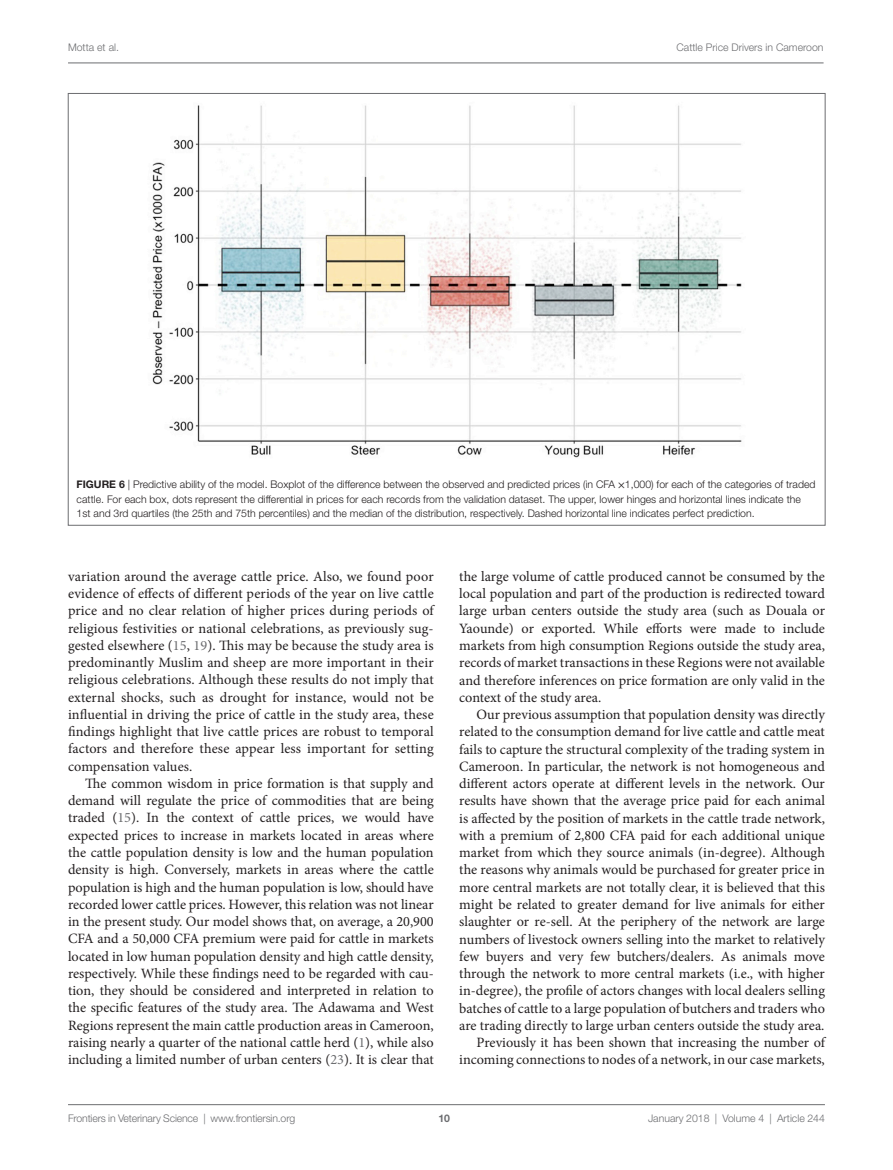
<style>
.page{position:relative;width:893px;height:1170px;background:#fff}
.page>*{position:absolute;margin:0;border:0;box-sizing:border-box;transform-origin:0 0}
.t1{font:14.25px/17.2px "Minion Pro";letter-spacing:-.005em;color:#231f20;text-align:justify}
.t2{font:300 10.5px/14.2px "Helvetica Neue LT Std";color:#231f20}
.t3{font:300 10.5px "Helvetica Neue LT Std";color:#6c6d70}
.t4{font:700 10.5px "Helvetica Neue LT Std";color:#6c6d70}
.s1{font-weight:700}
.s2{font-family:"STIX General";font-weight:400}
.s3{color:#6c6d70}
</style>
<div class="page">
<hr style="left:68px;top:63px;width:756px;height:1px;background:#6c6d70">
<hr style="left:68px;top:1104px;width:757px;height:1px;background:#6c6d70">
<img style="left:152px;top:105px;width:590px;height:353px">
<p class="t3" style="left:68px;top:41px;width:52px">Motta et al.</p>
<p class="t3" style="left:676px;top:41px;width:149px">Cattle Price Drivers in Cameroon</p>
<p class="t2" style="left:77px;top:477px;width:740px"><span class="s1">FIGURE 6</span> | Predictive ability of the model. Boxplot of the difference between the observed and predicted prices (in CFA <span class="s2">×</span>1,000) for each of the categories of traded cattle. For each box, dots represent the differential in prices for each records from the validation dataset. The upper, lower hinges and horizontal lines indicate the<br>1st and 3rd quartiles (the 25th and 75th percentiles) and the median of the distribution, respectively. Dashed horizontal line indicates perfect prediction.</p>
<p class="t1" style="left:68px;top:567px;width:367px">variation around the average cattle price. Also, we found poor evidence of effects of different periods of the year on live cattle price and no clear relation of higher prices during periods of religious festivities or national celebrations, as previously sug&shy;gested elsewhere (<span class="s3">15</span>, <span class="s3">19</span>). This may be because the study area is predominantly Muslim and sheep are more important in their religious celebrations. Although these results do not imply that external shocks, such as drought for instance, would not be influential in driving the price of cattle in the study area, these findings highlight that live cattle prices are robust to temporal factors and therefore these appear less important for setting compensation values.</p>
<p class="t1" style="left:68px;top:774px;width:367px;text-indent:17px">The common wisdom in price formation is that supply and demand will regulate the price of commodities that are being traded (<span class="s3">15</span>). In the context of cattle prices, we would have expected prices to increase in markets located in areas where the cattle population density is low and the human population density is high. Conversely, markets in areas where the cattle population is high and the human population is low, should have recorded lower cattle prices. However, this relation was not linear in the present study. Our model shows that, on average, a 20,900<br>CFA and a 50,000 CFA premium were paid for cattle in markets located in low human population density and high cattle density, respectively. While these findings need to be regarded with cau&shy;tion, they should be considered and interpreted in relation to the specific features of the study area. The Adawama and West Regions represent the main cattle production areas in Cameroon, raising nearly a quarter of the national cattle herd (<span class="s3">1</span>), while also including a limited number of urban centers (<span class="s3">23</span>). It is clear that</p>
<p class="t1" style="left:459px;top:567px;width:367px">the large volume of cattle produced cannot be consumed by the local population and part of the production is redirected toward large urban centers outside the study area (such as Douala or Yaounde) or exported. While efforts were made to include markets from high consumption Regions outside the study area, records of market transactions in these Regions were not available and therefore inferences on price formation are only valid in the context of the study area.</p>
<p class="t1" style="left:459px;top:705px;width:367px;text-align:right">Our previous assumption that population density was directly related to the consumption demand for live cattle and cattle meat fails to capture the structural complexity of the trading system in Cameroon. In particular, the network is not homogeneous and different actors operate at different levels in the network. Our results have shown that the average price paid for each animal is affected by the position of markets in the cattle trade network, with a premium of 2,800 CFA paid for each additional unique market from which they source animals (in-degree). Although the reasons why animals would be purchased for greater price in more central markets are not totally clear, it is believed that this might be related to greater demand for live animals for either slaughter or re-sell. At the periphery of the network are large numbers of livestock owners selling into the market to relatively few buyers and very few butchers/dealers. As animals move through the network to more central markets (i.e., with higher in-degree), the profile of actors changes with local dealers selling batches of cattle to a large population of butchers and traders who are trading directly to large urban centers outside the study area.<br>Previously it has been shown that increasing the number of incoming connections to nodes of a network, in our case markets,</p>
<p class="t3" style="left:68px;top:1111px;width:229px">Frontiers in Veterinary Science | www.frontiersin.org</p>
<p class="t3" style="left:648px;top:1111px;width:178px">January 2018 | Volume 4 | Article 244</p>
<p class="t4" style="left:439px;top:1111px;width:13px">10</p>
</div>
